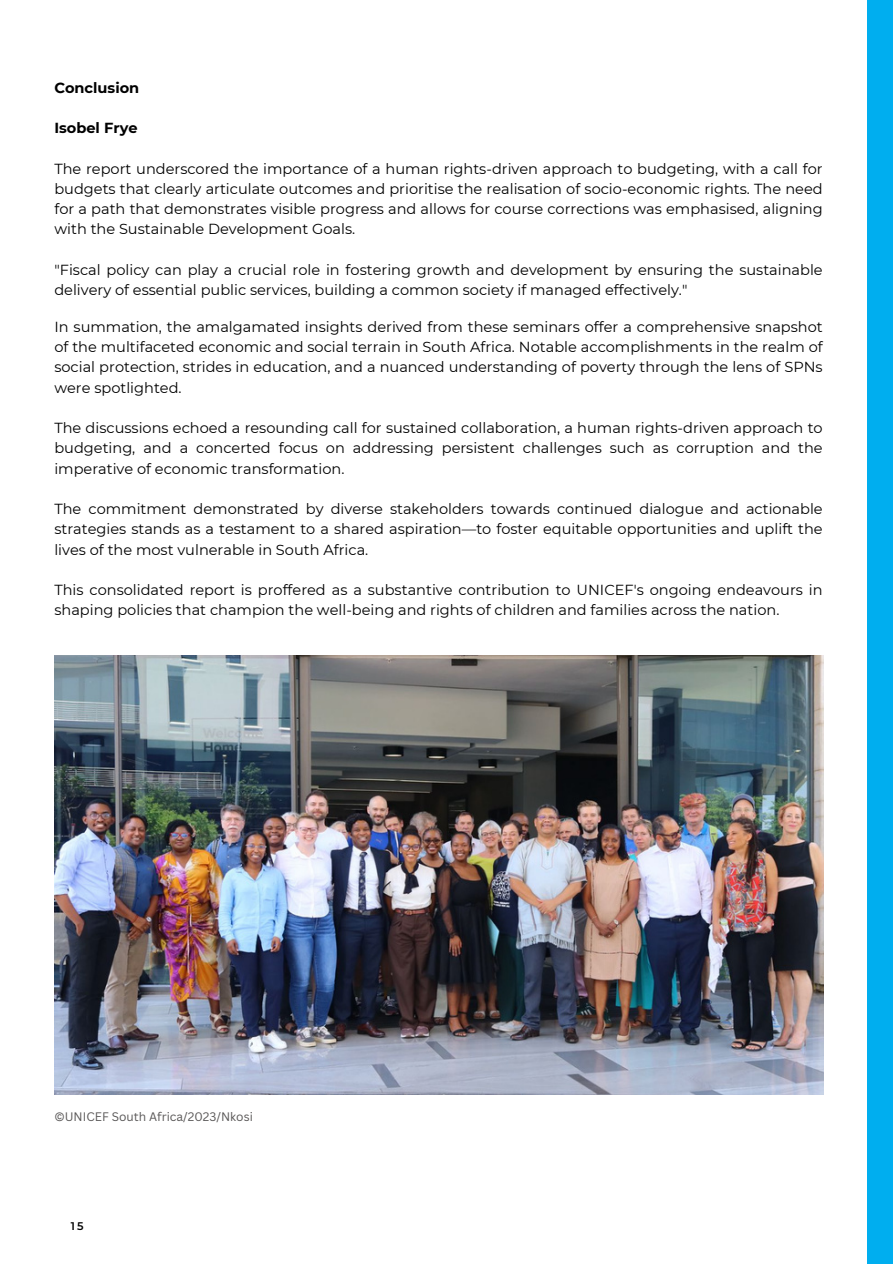
<style>
.page{position:relative;width:893px;height:1264px;background:#fff}
.page>*{position:absolute;margin:0;border:0;box-sizing:border-box;transform-origin:0 0}
.t1{font:14.55px/20.2px "Montserrat";color:#000;text-align:justify}
.t2{font:700 14.55px "Montserrat";color:#000}
.t3{font:12px "Canva Sans";color:#595757}
.t4{font:600 11.1px "Montserrat";color:#000001}
</style>
<div class="page">
<div style="left:867px;top:0;width:25px;height:1263px;background:#00aeef"></div>
<img style="left:54px;top:655px;width:769px;height:439px">
<h2 class="t2" style="left:54px;top:79px;width:86px">Conclusion</h2>
<h2 class="t2" style="left:54px;top:119px;width:85px">Isobel Frye</h2>
<p class="t1" style="left:54px;top:158px;width:769px">The report underscored the importance of a human rights-driven approach to budgeting, with a call for budgets that clearly articulate outcomes and prioritise the realisation of socio-economic rights. The need for a path that demonstrates visible progress and allows for course corrections was emphasised, aligning with the Sustainable Development Goals.</p>
<p class="t1" style="left:54px;top:260px;width:769px">"Fiscal policy can play a crucial role in fostering growth and development by ensuring the sustainable delivery of essential public services, building a common society if managed effectively."</p>
<h1 class="t1" style="left:54px;top:316px;width:769px">In summation, the amalgamated insights derived from these seminars offer a comprehensive snapshot of the multifaceted economic and social terrain in South Africa. Notable accomplishments in the realm of social protection, strides in education, and a nuanced understanding of poverty through the lens of SPNs were spotlighted.</h1>
<h2 class="t1" style="left:54px;top:418px;width:769px">The discussions echoed a resounding call for sustained collaboration, a human rights-driven approach to budgeting, and a concerted focus on addressing persistent challenges such as corruption and the imperative of economic transformation.</h2>
<h2 class="t1" style="left:54px;top:499px;width:769px">The commitment demonstrated by diverse stakeholders towards continued dialogue and actionable strategies stands as a testament to a shared aspiration—to foster equitable opportunities and uplift the lives of the most vulnerable in South Africa.</h2>
<h2 class="t1" style="left:54px;top:580px;width:769px">This consolidated report is proffered as a substantive contribution to UNICEF's ongoing endeavours in shaping policies that champion the well-being and rights of children and families across the nation.</h2>
<p class="t3" style="left:54px;top:1108px;width:200px">©UNICEF South Africa/2023/Nkosi</p>
<h2 class="t4" style="left:71px;top:1218px;width:14px">15</h2>
</div>
